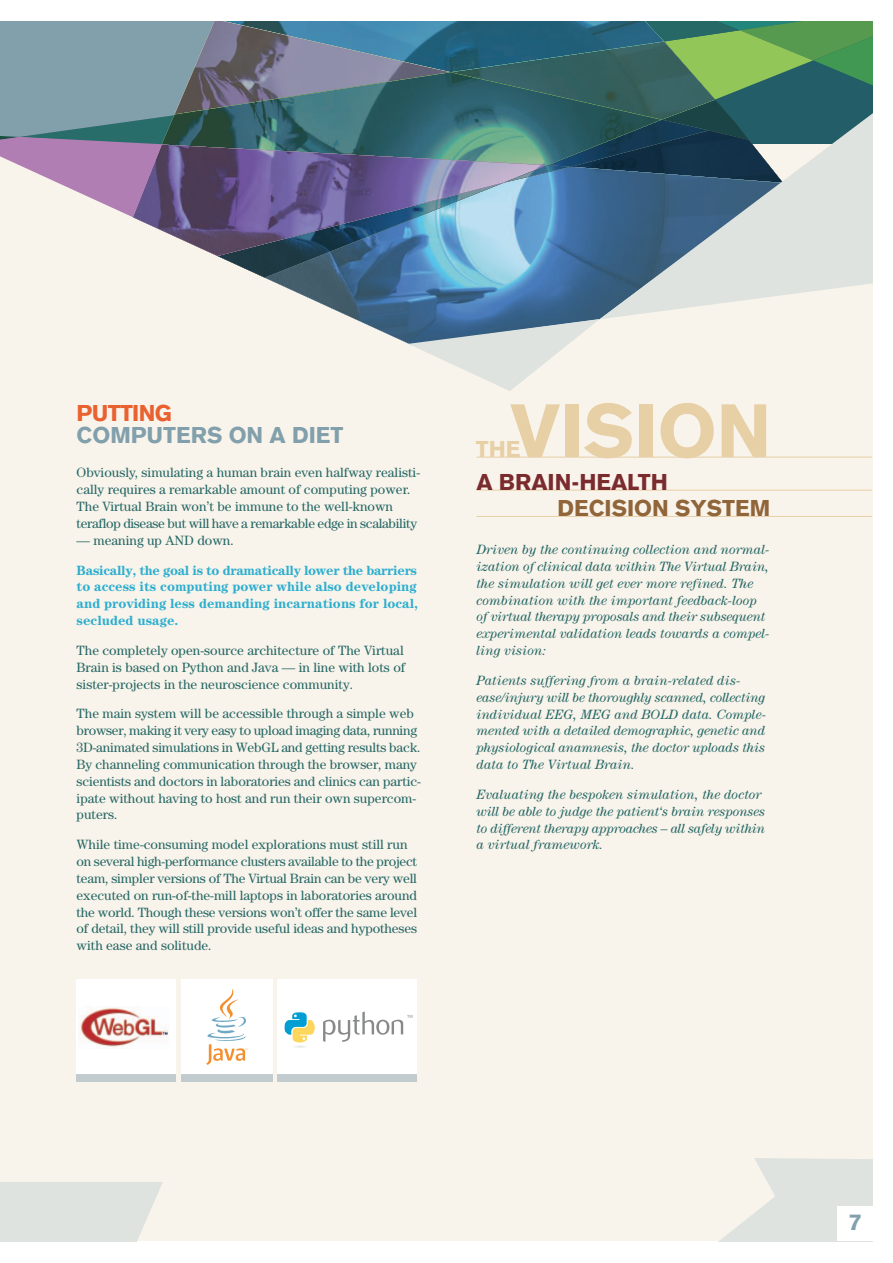
<style>
.page{position:relative;width:893px;height:1263px;background:#fff}
.page>*{position:absolute;margin:0;border:0;box-sizing:border-box;transform-origin:0 0}
.t1{font:900 73.8px "Akzidenz Grotesk";color:#e7cfa6}
.t2{font:900 22.5px "Akzidenz Grotesk";color:#82a0ac}
.t3{font:900 22.5px "Akzidenz Grotesk";color:#90653a}
.t4{font:900 22.5px "Akzidenz Grotesk";color:#7a2b2e}
.t5{font:900 22.5px "Akzidenz Grotesk";letter-spacing:-.03em;color:#ea6130}
.t6{font:900 22.5px "Akzidenz Grotesk";color:#e7cfa6}
.t7{font:13.5px/16.8px "Century";letter-spacing:-.005em;color:#266866}
.t8{font:italic 13.5px/16.8px "Century";letter-spacing:-.005em;color:#266866}
.t9{font:700 13.5px/16.8px "Century";color:#2daecf;text-align:justify}
</style>
<div class="page">
<div style="left:0;top:21px;width:872px;height:1220px;background:#f9f4eb"></div>
<svg style="left:0;top:1182px;width:163px;height:59px;background:#e0e4e0"></svg>
<svg style="left:720px;top:1158px;width:152px;height:83px"></svg>
<div style="left:837px;top:1206px;width:35px;height:35px;background:#fff"></div>
<img style="left:265px;top:278px;width:335px;height:66px">
<svg style="left:599px;top:278px;width:273px;height:41px;fill:#dee3e0"></svg>
<div style="left:77px;top:979px;width:99px;height:95px;background:#fff"></div>
<div style="left:181px;top:979px;width:91px;height:95px;background:#fff"></div>
<div style="left:277px;top:979px;width:140px;height:95px;background:#fff"></div>
<div style="left:77px;top:1074px;width:99px;height:8px;background:#c2cbce"></div>
<hr style="left:77px;top:1074px;width:99px;height:1px;background:#c3ced4">
<div style="left:181px;top:1074px;width:91px;height:8px;background:#c2cbce"></div>
<hr style="left:181px;top:1074px;width:91px;height:1px;background:#c3ced4">
<div style="left:277px;top:1074px;width:140px;height:8px;background:#c2cbce"></div>
<hr style="left:277px;top:1074px;width:140px;height:1px;background:#c3ced4">
<svg style="left:0;top:21px;width:872px;height:257px;background:#6c8795"></svg>
<hr style="left:476px;top:457px;width:396px;height:1px;background:#e7cfa6">
<svg style="left:408px;top:319px;width:191px;height:72px"></svg>
<hr style="left:476px;top:490px;width:396px;height:1px;background:#e7cfa6">
<hr style="left:476px;top:516px;width:396px;height:1px;background:#e7cfa6">
<img style="left:78px;top:1007px;width:90px;height:40px">
<svg style="left:206px;top:989px;width:42px;height:76px"></svg>
<svg style="left:323px;top:1012px;width:89px;height:30px"></svg>
<svg style="left:284px;top:1012px;width:31px;height:36px"></svg>
<h2 class="t5" style="left:77px;top:405px;width:97px">PUTTING</h2>
<h2 class="t2" style="left:77px;top:427px;width:268px">COMPUTERS ON A DIET</h2>
<p class="t7" style="left:77px;top:465px;width:345px">Obviously, simulating a human brain even halfway realisti&shy;cally requires a remarkable amount of computing power.<br>The Virtual Brain won’t be immune to the well-known teraflop disease but will have a remarkable edge in scalability</p>
<p class="t7" style="left:77px;top:533px;width:159px">— meaning up AND down.</p>
<p class="t9" style="left:77px;top:563px;width:343px">Basically, the goal is to dramatically lower the barriers to access its computing power while also developing and providing less demanding incarnations for local, secluded usage.</p>
<p class="t7" style="left:77px;top:643px;width:330px;text-align:justify">The completely open-source architecture of The Virtual Brain is based on Python and Java — in line with lots of sister-projects in the neuroscience community.</p>
<p class="t7" style="left:77px;top:706px;width:346px">The main system will be accessible through a simple web browser, making it very easy to upload imaging data, running 3D-animated simulations in WebGL and getting results back.<br>By channeling communication through the browser, many scientists and doctors in laboratories and clinics can partic&shy;ipate without having to host and run their own supercom&shy;puters.</p>
<p class="t7" style="left:77px;top:837px;width:342px">While time-consuming model explorations must still run on several high-performance clusters available to the project team, simpler versions of The Virtual Brain can be very well executed on run-of-the-mill laptops in laboratories around the world. Though these versions won’t offer the same level of detail, they will still provide useful ideas and hypotheses with ease and solitude.</p>
<h1 class="t1" style="left:510px;top:404px;width:263px">VISION</h1>
<h2 class="t6" style="left:476px;top:441px;width:46px">THE</h2>
<h2 class="t4" style="left:476px;top:474px;width:193px">A BRAIN-HEALTH</h2>
<h2 class="t3" style="left:557px;top:500px;width:214px">DECISION SYSTEM</h2>
<p class="t8" style="left:476px;top:542px;width:295px">Driven by the continuing collection and normal&shy;ization of clinical data within The Virtual Brain, the simulation will get ever more refined. The combination with the important feedback-loop of virtual therapy proposals and their subsequent experimental validation leads towards a compel&shy;ling vision:</p>
<p class="t8" style="left:476px;top:673px;width:291px">Patients suffering from a brain-related dis&shy;ease/injury will be thoroughly scanned, collecting individual EEG, MEG and BOLD data. Comple&shy;mented with a detailed demographic, genetic and physiological anamnesis, the doctor uploads this data to The Virtual Brain.</p>
<p class="t8" style="left:476px;top:787px;width:290px">Evaluating the bespoken simulation, the doctor will be able to judge the patient‘s brain responses to different therapy approaches – all safely within a virtual framework.</p>
<h2 class="t2" style="left:848px;top:1214px;width:14px">7</h2>
</div>
